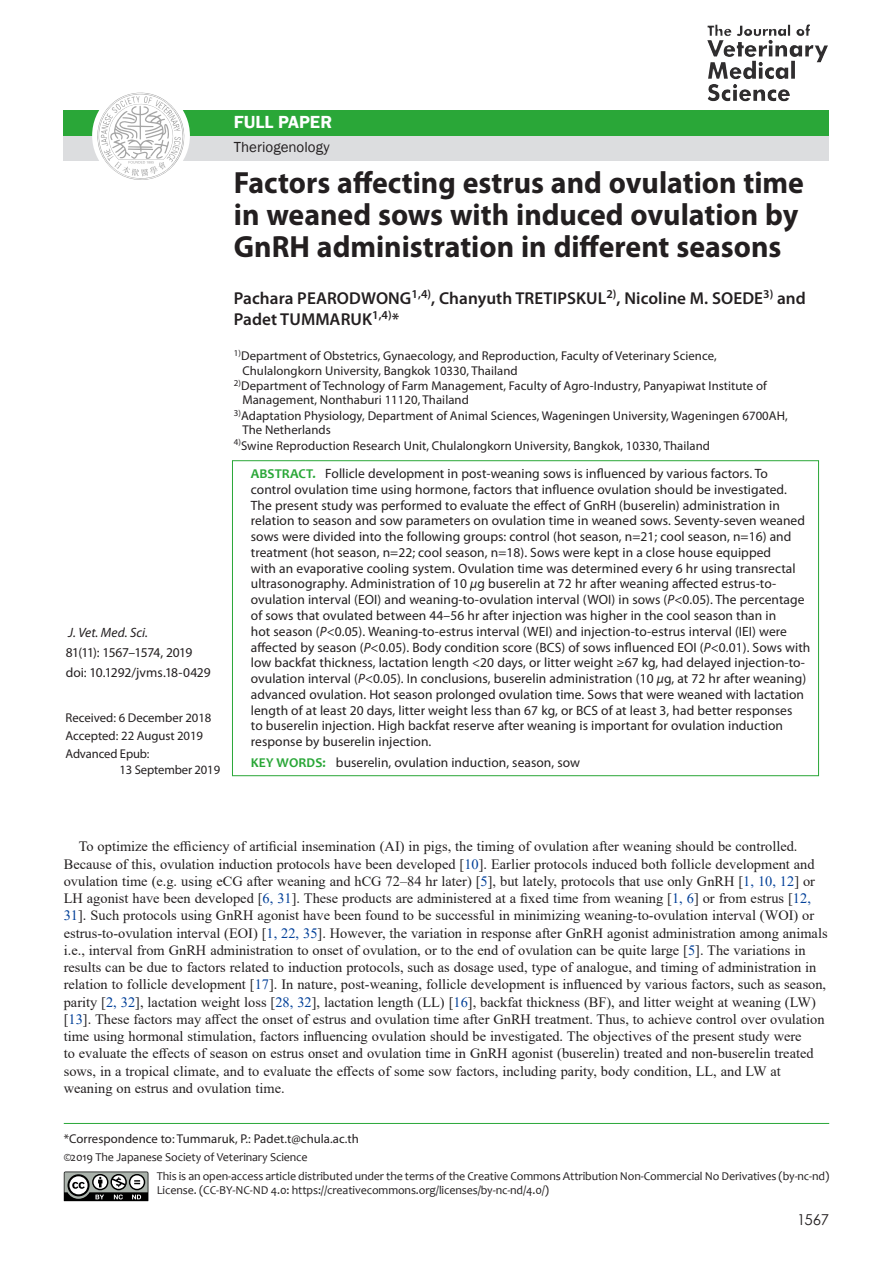
<style>
.page{position:relative;width:893px;height:1263px;background:#fff}
.page>*{position:absolute;margin:0;border:0;box-sizing:border-box;transform-origin:0 0}
.t1{font:700 30.75px/32.2px "Myriad Pro";color:#231f20}
.t2{font:600 18px "Franklin Gothic";color:#fff}
.t3{font:600 17.25px/21px "Myriad Pro";letter-spacing:.005em;color:#231f20}
.t4{font:15px "Franklin Gothic";color:#231f20}
.t5{font:15px "Century Gothic";color:#231f20}
.t6{font:14.25px/17.2px "Times New Roman";color:#231f20}
.t7{font:13.5px/15.8px "Myriad Pro";letter-spacing:.005em;color:#231f20}
.t8{font:13.5px/20px "Myriad Pro";letter-spacing:-.025em;color:#231f20}
.t9{font:italic 13.5px "Myriad Pro";color:#231f20}
.t10{font:12.75px/14.2px "Myriad Pro";letter-spacing:.005em;color:#231f20}
.t11{font:12px/20px "Candara";letter-spacing:-.01em;color:#231f20}
.s1{font-family:"Candara";font-weight:700;color:#2aa738}
.s2{font-style:italic}
.s3{color:#003f98}
</style>
<div class="page">
<hr style="left:64px;top:1123px;width:765px;height:1px;background:#2aa738">
<div style="left:64px;top:136px;width:765px;height:25px;background:#dcdddf"></div>
<div style="left:64px;top:111px;width:765px;height:25px;background:#2aa738"></div>
<div style="left:92px;top:87px;width:98px;height:97px;background:#fff;border-radius:50%"></div>
<svg style="left:94px;top:92px;width:93px;height:88px"></svg>
<img style="left:707px;top:24px;width:106px;height:33px">
<svg style="left:64px;top:1171px;width:84px;height:30px"></svg>
<p class="t9" style="left:68px;top:624px;width:81px">J. Vet. Med. Sci.</p>
<p class="t8" style="left:66px;top:642px;width:147px">81(11): 1567–1574, 2019 doi: 10.1292/jvms.18-0429</p>
<p class="t10" style="left:66px;top:709px;width:147px;line-height:17.9px">Received: 6 December 2018<br>Accepted: 22 August 2019<br>Advanced Epub:</p>
<p class="t10" style="left:120px;top:762px;width:102px">13 September 2019</p>
<p class="t2" style="left:234px;top:111px;width:100px">FULL PAPER</p>
<p class="t4" style="left:234px;top:138px;width:97px">Theriogenology</p>
<h1 class="t1" style="left:234px;top:165px;width:572px">Factors affecting estrus and ovulation time in weaned sows with induced ovulation by<br>GnRH administration in different seasons</h1>
<p class="t3" style="left:234px;top:287px;width:573px">Pachara PEARODWONG<sup>1,4)</sup>, Chanyuth TRETIPSKUL<sup>2)</sup>, Nicoline M. SOEDE<sup>3)</sup> and<br>Padet TUMMARUK<sup>1,4)</sup>*</p>
<p class="t10" style="left:242px;top:349px;width:476px;text-indent:-9px"><sup>1)</sup>Department of Obstetrics, Gynaecology, and Reproduction, Faculty of Veterinary Science,<br>Chulalongkorn University, Bangkok 10330, Thailand</p>
<p class="t10" style="left:242px;top:378px;width:526px;text-indent:-9px"><sup>2)</sup>Department of Technology of Farm Management, Faculty of Agro-Industry, Panyapiwat Institute of<br>Management, Nonthaburi 11120, Thailand</p>
<p class="t10" style="left:242px;top:408px;width:547px;text-indent:-9px"><sup>3)</sup>Adaptation Physiology, Department of Animal Sciences, Wageningen University, Wageningen 6700AH,<br>The Netherlands</p>
<p class="t10" style="left:234px;top:438px;width:478px"><sup>4)</sup>Swine Reproduction Research Unit, Chulalongkorn University, Bangkok, 10330, Thailand</p>
<p class="t7" style="left:251px;top:466px;width:561px"><span class="s1">ABSTRACT.</span> Follicle development in post-weaning sows is influenced by various factors. To control ovulation time using hormone, factors that influence ovulation should be investigated.<br>The present study was performed to evaluate the effect of GnRH (buserelin) administration in relation to season and sow parameters on ovulation time in weaned sows. Seventy-seven weaned sows were divided into the following groups: control (hot season, n=21; cool season, n=16) and treatment (hot season, n=22; cool season, n=18). Sows were kept in a close house equipped<br>with an evaporative cooling system. Ovulation time was determined every 6 hr using transrectal ultrasonography. Administration of 10 <span class="s2">µ</span>g buserelin at 72 hr after weaning affected estrus-to&shy;ovulation interval (EOI) and weaning-to-ovulation interval (WOI) in sows (<span class="s2">P</span>&lt;0.05). The percentage of sows that ovulated between 44–56 hr after injection was higher in the cool season than in<br>hot season (<span class="s2">P</span>&lt;0.05). Weaning-to-estrus interval (WEI) and injection-to-estrus interval (IEI) were affected by season (<span class="s2">P</span>&lt;0.05). Body condition score (BCS) of sows influenced EOI (<span class="s2">P</span>&lt;0.01). Sows with low backfat thickness, lactation length &lt;20 days, or litter weight ≥67 kg, had delayed injection-to&shy;ovulation interval (<span class="s2">P</span>&lt;0.05). In conclusions, buserelin administration (10 <span class="s2">µ</span>g, at 72 hr after weaning) advanced ovulation. Hot season prolonged ovulation time. Sows that were weaned with lactation length of at least 20 days, litter weight less than 67 kg, or BCS of at least 3, had better responses<br>to buserelin injection. High backfat reserve after weaning is important for ovulation induction response by buserelin injection.</p>
<p class="t7" style="left:251px;top:754px;width:331px"><span class="s1">KEY WORDS:</span> buserelin, ovulation induction, season, sow</p>
<p class="t6" style="left:64px;top:837px;width:765px;text-indent:15px">To optimize the efficiency of artificial insemination (AI) in pigs, the timing of ovulation after weaning should be controlled.<br>Because of this, ovulation induction protocols have been developed [<span class="s3">10</span>]. Earlier protocols induced both follicle development and ovulation time (e.g. using eCG after weaning and hCG 72–84 hr later) [<span class="s3">5</span>], but lately, protocols that use only GnRH [<span class="s3">1, 10, 12</span>] or LH agonist have been developed [<span class="s3">6, 31</span>]. These products are administered at a fixed time from weaning [<span class="s3">1, 6</span>] or from estrus [<span class="s3">12, 31</span>]. Such protocols using GnRH agonist have been found to be successful in minimizing weaning-to-ovulation interval (WOI) or estrus-to-ovulation interval (EOI) [<span class="s3">1, 22, 35</span>]. However, the variation in response after GnRH agonist administration among animals i.e., interval from GnRH administration to onset of ovulation, or to the end of ovulation can be quite large [<span class="s3">5</span>]. The variations in results can be due to factors related to induction protocols, such as dosage used, type of analogue, and timing of administration in relation to follicle development [<span class="s3">17</span>]. In nature, post-weaning, follicle development is influenced by various factors, such as season, parity [<span class="s3">2, 32</span>], lactation weight loss [<span class="s3">28, 32</span>], lactation length (LL) [<span class="s3">16</span>], backfat thickness (BF), and litter weight at weaning (LW) [<span class="s3">13</span>]. These factors may affect the onset of estrus and ovulation time after GnRH treatment. Thus, to achieve control over ovulation time using hormonal stimulation, factors influencing ovulation should be investigated. The objectives of the present study were<br>to evaluate the effects of season on estrus onset and ovulation time in GnRH agonist (buserelin) treated and non-buserelin treated sows, in a tropical climate, and to evaluate the effects of some sow factors, including parity, body condition, LL, and LW at weaning on estrus and ovulation time.</p>
<p class="t10" style="left:64px;top:1131px;width:296px">*Correspondence to: Tummaruk, P.: Padet.t@chula.ac.th</p>
<p class="t11" style="left:157px;top:1146px;width:674px;text-indent:-93px">©2019 The Japanese Society of Veterinary Science<br>This is an open-access article distributed under the terms of the Creative Commons Attribution Non-Commercial No Derivatives (by-nc-nd)</p>
<p class="t11" style="left:157px;top:1180px;width:394px">License. (CC-BY-NC-ND 4.0: https://creativecommons.org/licenses/by-nc-nd/4.0/)</p>
<p class="t5" style="left:797px;top:1209px;width:34px">1567</p>
</div>
